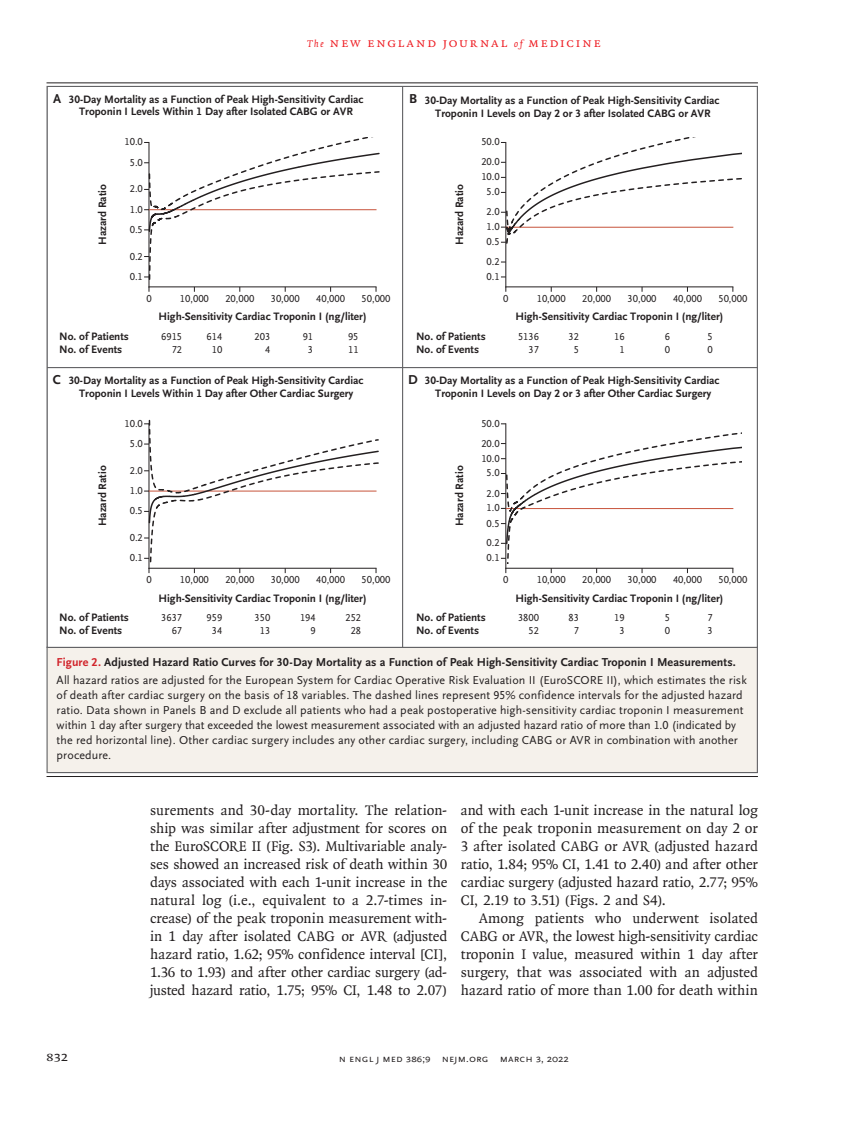
<style>
.page{position:relative;width:851px;height:1134px;background:#fff}
.page>*{position:absolute;margin:0;border:0;box-sizing:border-box;transform-origin:0 0}
.t1{font:15px/18px "OTNEJM Quadraat";letter-spacing:-.005em;color:#231f20;text-align:justify}
.t2{font:14.25px "OTNEJM Quadraat Cap";color:#231f20}
.t3{font:13.5px "OTNEJM Quadraat Cap";letter-spacing:.11em;color:#ee1d23}
.t4{font:12px/15px "OTNEJM Scala Sans LF";letter-spacing:.005em;color:#231f20}
.t5{font:700 11.25px/12.8px "OTNEJM Scala Sans LF";color:#231f20}
.t6{font:10.8px "OTNEJM Scala Sans LF Cap";letter-spacing:.01em;color:#231f20}
.t7{font:10.5px/12.8px "OTNEJM Scala Sans LF";color:#231f20}
.s1{font-family:"OTNEJM Quadraat";font-style:italic;font-size:10.5px}
.s2{font-size:13.5px}
.s3{font-weight:700;color:#d1232a}
.s4{font-weight:700}
.s5{font-family:"OTNEJM Scala Sans LF Small Cap"}
</style>
<div class="page">
<hr style="left:46px;top:776px;width:712px;height:1px;background:#231f20">
<hr style="left:46px;top:82px;width:712px;height:1px;background:#231f20">
<div style="left:47px;top:647px;width:710px;height:126px;background:#f5f1eb"></div>
<div style="left:46px;top:647px;width:712px;height:126px;border:1px solid #636366"></div>
<hr style="left:47px;top:367px;width:710px;height:1px;background:#636366">
<hr style="left:402px;top:86px;width:1px;height:561px;background:#636366">
<hr style="left:505px;top:142px;width:1px;height:145px;background:#231f20">
<hr style="left:506px;top:287px;width:226px;height:1px;background:#231f20">
<svg style="left:144px;top:137px;width:236px;height:153px"></svg>
<svg style="left:501px;top:137px;width:240px;height:108px"></svg>
<svg style="left:144px;top:444px;width:233px;height:129px"></svg>
<svg style="left:148px;top:290px;width:231px;height:231px"></svg>
<svg style="left:501px;top:423px;width:241px;height:150px"></svg>
<p class="t3" style="left:307px;top:35px;width:295px"><span class="s1">The</span> new england journal <span class="s1">of</span> medicine</p>
<p class="t5" style="left:79px;top:93px;width:286px;text-indent:-26px"><span class="s2">A</span> 30-Day Mortality as a Function of Peak High-Sensitivity Cardiac<br>Troponin I Levels Within 1 Day after Isolated CABG or AVR</p>
<p class="t5" style="left:435px;top:94px;width:286px;text-indent:-26px"><span class="s2">B</span> 30-Day Mortality as a Function of Peak High-Sensitivity Cardiac<br>Troponin I Levels on Day 2 or 3 after Isolated CABG or AVR</p>
<p class="t5" style="left:96px;top:245px;width:62px;rotate:-90deg">Hazard Ratio</p>
<p class="t7" style="left:124px;top:136px;width:20px">10.0</p>
<p class="t7" style="left:130px;top:183px;width:15px">2.0</p>
<p class="t7" style="left:130px;top:156px;width:15px">5.0</p>
<p class="t7" style="left:130px;top:199px;width:15px;line-height:20.1px">1.0<br>0.5</p>
<p class="t7" style="left:130px;top:270px;width:15px">0.1</p>
<p class="t7" style="left:130px;top:250px;width:15px">0.2</p>
<p class="t5" style="left:453px;top:245px;width:62px;rotate:-90deg">Hazard Ratio</p>
<p class="t7" style="left:481px;top:136px;width:20px">50.0</p>
<p class="t7" style="left:481px;top:171px;width:20px">10.0</p>
<p class="t7" style="left:481px;top:156px;width:20px">20.0</p>
<p class="t7" style="left:486px;top:182px;width:15px;line-height:19.8px">5.0<br>2.0</p>
<p class="t7" style="left:486px;top:221px;width:15px">1.0</p>
<p class="t7" style="left:486px;top:236px;width:15px">0.5</p>
<p class="t7" style="left:486px;top:255px;width:15px">0.2</p>
<p class="t7" style="left:486px;top:270px;width:15px">0.1</p>
<p class="t7" style="left:146px;top:292px;width:7px">0</p>
<p class="t7" style="left:180px;top:292px;width:30px">10,000</p>
<p class="t7" style="left:225px;top:292px;width:30px">20,000</p>
<p class="t7" style="left:271px;top:292px;width:30px">30,000</p>
<p class="t7" style="left:316px;top:292px;width:30px">40,000</p>
<p class="t7" style="left:361px;top:292px;width:30px">50,000</p>
<p class="t7" style="left:503px;top:292px;width:7px">0</p>
<p class="t7" style="left:536px;top:292px;width:30px">10,000</p>
<p class="t7" style="left:582px;top:292px;width:30px">20,000</p>
<p class="t7" style="left:627px;top:292px;width:30px">30,000</p>
<p class="t7" style="left:673px;top:292px;width:30px">40,000</p>
<p class="t7" style="left:718px;top:292px;width:30px">50,000</p>
<p class="t5" style="left:158px;top:311px;width:209px">High-Sensitivity Cardiac Troponin I (ng/liter)</p>
<p class="t5" style="left:515px;top:311px;width:209px">High-Sensitivity Cardiac Troponin I (ng/liter)</p>
<p class="t5" style="left:59px;top:330px;width:71px">No. of Patients<br>No. of Events</p>
<p class="t7" style="left:161px;top:331px;width:22px;text-align:right">6915<br>72</p>
<p class="t7" style="left:206px;top:331px;width:17px;text-align:center">614<br>10</p>
<p class="t7" style="left:254px;top:331px;width:17px;text-align:right">203<br>4</p>
<p class="t7" style="left:303px;top:331px;width:12px;text-align:center">91<br>3</p>
<p class="t7" style="left:348px;top:331px;width:12px">95<br>11</p>
<p class="t5" style="left:416px;top:330px;width:71px">No. of Patients<br>No. of Events</p>
<p class="t7" style="left:518px;top:331px;width:22px;text-align:right">5136<br>37</p>
<p class="t7" style="left:568px;top:331px;width:12px;text-align:center">32<br>5</p>
<p class="t7" style="left:614px;top:331px;width:12px;text-align:center">16<br>1</p>
<p class="t7" style="left:664px;top:331px;width:7px">6<br>0</p>
<p class="t7" style="left:707px;top:331px;width:7px">5<br>0</p>
<p class="t5" style="left:79px;top:374px;width:286px;text-indent:-26px"><span class="s2">C</span> 30-Day Mortality as a Function of Peak High-Sensitivity Cardiac<br>Troponin I Levels Within 1 Day after Other Cardiac Surgery</p>
<p class="t5" style="left:435px;top:374px;width:286px;text-indent:-27px"><span class="s2">D</span> 30-Day Mortality as a Function of Peak High-Sensitivity Cardiac<br>Troponin I Levels on Day 2 or 3 after Other Cardiac Surgery</p>
<p class="t5" style="left:96px;top:526px;width:62px;rotate:-90deg">Hazard Ratio</p>
<p class="t7" style="left:124px;top:417px;width:20px">10.0</p>
<p class="t7" style="left:130px;top:464px;width:15px">2.0</p>
<p class="t7" style="left:130px;top:437px;width:15px">5.0</p>
<p class="t7" style="left:130px;top:481px;width:15px;line-height:20.2px">1.0<br>0.5</p>
<p class="t7" style="left:130px;top:552px;width:15px">0.1</p>
<p class="t7" style="left:130px;top:531px;width:15px">0.2</p>
<p class="t5" style="left:453px;top:526px;width:62px;rotate:-90deg">Hazard Ratio</p>
<p class="t7" style="left:481px;top:417px;width:20px">50.0</p>
<p class="t7" style="left:481px;top:451px;width:20px;line-height:14.9px;text-align:center">10.0<br>5.0</p>
<p class="t7" style="left:481px;top:437px;width:20px">20.0</p>
<p class="t7" style="left:486px;top:486px;width:15px;line-height:14.9px">2.0<br>1.0</p>
<p class="t7" style="left:486px;top:513px;width:15px;line-height:19.8px">0.5<br>0.2</p>
<p class="t7" style="left:486px;top:552px;width:15px">0.1</p>
<p class="t7" style="left:146px;top:573px;width:7px">0</p>
<p class="t7" style="left:180px;top:573px;width:30px">10,000</p>
<p class="t7" style="left:225px;top:573px;width:30px">20,000</p>
<p class="t7" style="left:271px;top:573px;width:30px">30,000</p>
<p class="t7" style="left:316px;top:573px;width:30px">40,000</p>
<p class="t7" style="left:361px;top:574px;width:30px">50,000</p>
<p class="t7" style="left:503px;top:573px;width:7px">0</p>
<p class="t7" style="left:536px;top:573px;width:30px">10,000</p>
<p class="t7" style="left:582px;top:573px;width:30px">20,000</p>
<p class="t7" style="left:627px;top:573px;width:30px">30,000</p>
<p class="t7" style="left:673px;top:573px;width:30px">40,000</p>
<p class="t7" style="left:718px;top:574px;width:30px">50,000</p>
<p class="t5" style="left:158px;top:592px;width:209px">High-Sensitivity Cardiac Troponin I (ng/liter)</p>
<p class="t5" style="left:515px;top:592px;width:209px">High-Sensitivity Cardiac Troponin I (ng/liter)</p>
<p class="t5" style="left:59px;top:612px;width:71px">No. of Patients<br>No. of Events</p>
<p class="t7" style="left:161px;top:612px;width:22px;text-align:right">3637<br>67</p>
<p class="t7" style="left:206px;top:612px;width:17px;text-align:center">959<br>34</p>
<p class="t7" style="left:254px;top:612px;width:17px;text-align:center">350<br>13</p>
<p class="t7" style="left:300px;top:612px;width:17px;text-align:right">194<br>9</p>
<p class="t7" style="left:345px;top:612px;width:17px;text-align:center">252<br>28</p>
<p class="t5" style="left:416px;top:612px;width:71px">No. of Patients<br>No. of Events</p>
<p class="t7" style="left:518px;top:612px;width:22px;text-align:right">3800<br>52</p>
<p class="t7" style="left:568px;top:612px;width:12px;text-align:center">83<br>7</p>
<p class="t7" style="left:614px;top:612px;width:12px;text-align:center">19<br>3</p>
<p class="t7" style="left:664px;top:612px;width:7px">5<br>0</p>
<p class="t7" style="left:707px;top:612px;width:7px">7<br>3</p>
<p class="t4" style="left:57px;top:653px;width:691px;line-height:18px"><span class="s3">Figure 2.</span> <span class="s4">Adjusted Hazard Ratio Curves for 30-Day Mortality as a Function of Peak High-Sensitivity Cardiac Troponin I Measurements.<br></span>All hazard ratios are adjusted for the European System for Cardiac Operative Risk Evaluation II (EuroSCORE II), which estimates the risk</p>
<p class="t4" style="left:57px;top:687px;width:688px">of death after cardiac surgery on the basis of 18 variables. The dashed lines represent 95% confidence intervals for the adjusted hazard ratio. Data shown in Panels B and D exclude all patients who had a peak postoperative high-sensitivity cardiac troponin I measurement within 1 day after surgery that exceeded the lowest measurement associated with an adjusted hazard ratio of more than 1.0 (indicated by the red horizontal line). Other cardiac surgery includes any other cardiac surgery, including CABG or AVR in combination with another procedure.</p>
<p class="t1" style="left:150px;top:801px;width:299px">surements and 30-day mortality. The relation&shy;ship was similar after adjustment for scores on the EuroSCORE II (Fig. S3). Multivariable analy&shy;ses showed an increased risk of death within 30 days associated with each 1-unit increase in the natural log (i.e., equivalent to a 2.7-times in&shy;crease) of the peak troponin measurement with&shy;in 1 day after isolated CABG or AVR (adjusted hazard ratio, 1.62; 95% confidence interval [CI], 1.36 to 1.93) and after other cardiac surgery (ad&shy;justed hazard ratio, 1.75; 95% CI, 1.48 to 2.07)</p>
<p class="t1" style="left:460px;top:801px;width:299px">and with each 1-unit increase in the natural log of the peak troponin measurement on day 2 or 3 after isolated CABG or AVR (adjusted hazard ratio, 1.84; 95% CI, 1.41 to 2.40) and after other cardiac surgery (adjusted hazard ratio, 2.77; 95% CI, 2.19 to 3.51) (Figs. 2 and S4).</p>
<p class="t1" style="left:460px;top:909px;width:299px;text-indent:18px">Among patients who underwent isolated CABG or AVR, the lowest high-sensitivity cardiac troponin I value, measured within 1 day after surgery, that was associated with an adjusted hazard ratio of more than 1.00 for death within</p>
<p class="t2" style="left:46px;top:1048px;width:23px">832</p>
<p class="t6" style="left:339px;top:1053px;width:231px">n engl j med 386;9 nejm.org <span class="s5">March 3, 2022</span></p>
</div>
